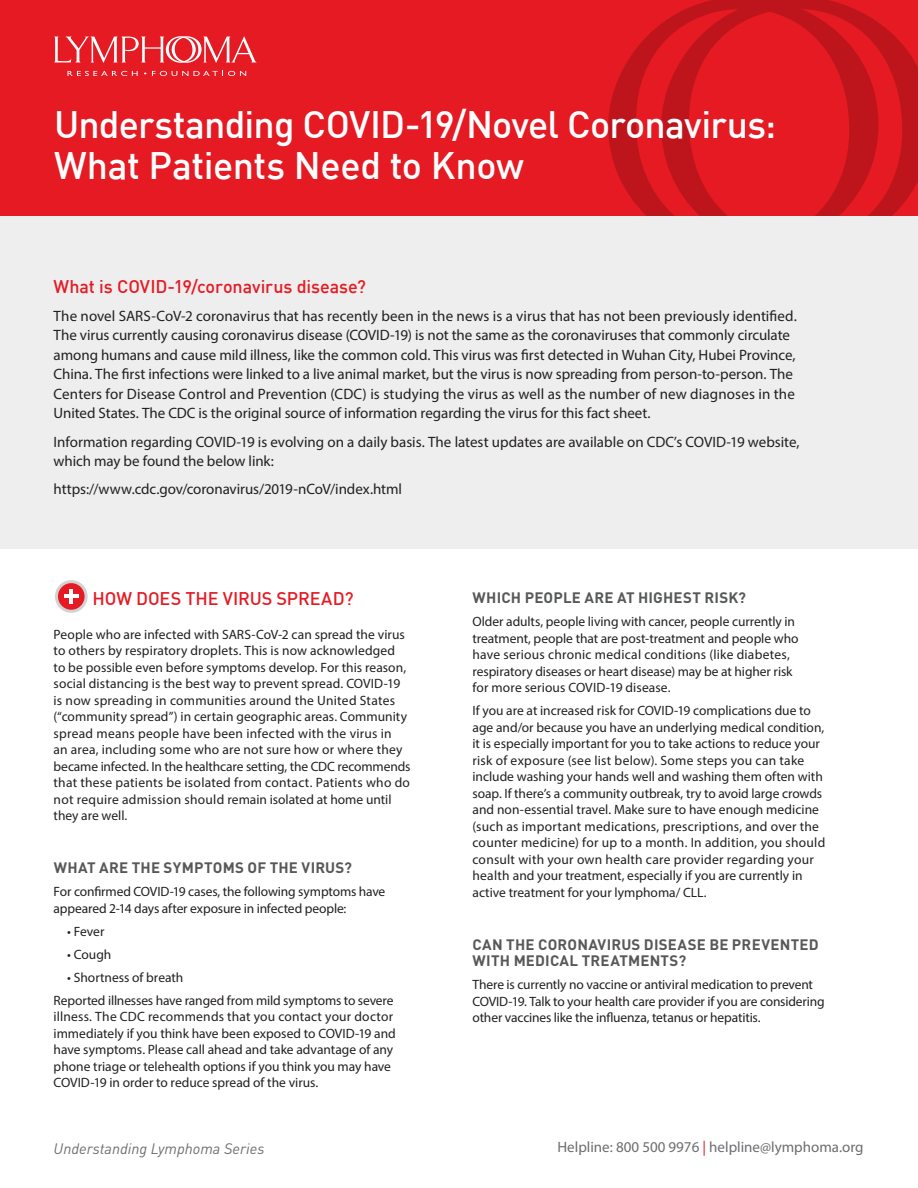
<style>
.page{position:relative;width:918px;height:1188px;background:#fff}
.page>*{position:absolute;margin:0;border:0;box-sizing:border-box;transform-origin:0 0}
.MastHead_Title{font:500 37.5px/40.5px "DIN";letter-spacing:-.02em;color:#fff}
.Intro_Copy{font:500 18px "DIN";letter-spacing:-.005em;color:#e51a23}
.A_Headline{font:500 18px "DIN";letter-spacing:-.005em;color:#e51a23}
.Intro_Copy-2{font:15px/19.5px "Myriad Pro";letter-spacing:-.005em;color:#231f20}
.B_Headline{font:700 15px/16.5px "DINOT";letter-spacing:.015em;color:#57585a}
.t1{font:15px "Myriad Pro";color:#6c6d70}
.t2{font:italic 15px "DIN";color:#6c6d70}
.Body_Copy{font:13.5px/16.5px "Myriad Pro";color:#231f20}
.s1{color:#e51a23}
</style>
<div class="page">
<div style="left:0;top:0;width:918px;height:228px;background:#e51a23"></div>
<svg style="left:608px;top:26px;width:51px;height:190px"></svg>
<svg style="left:659px;top:0;width:259px;height:216px"></svg>
<svg style="left:54px;top:36px;width:203px;height:27px"></svg>
<svg style="left:68px;top:71px;width:70px;height:5px"></svg>
<svg style="left:152px;top:71px;width:94px;height:5px"></svg>
<div style="left:0;top:216px;width:918px;height:333px;background:#eeeeef"></div>
<svg style="left:56px;top:582px;width:30px;height:29px"></svg>
<div style="left:55px;top:580px;width:33px;height:33px;border:3px solid #d1d2d4;border-radius:50%"></div>
<hr style="left:69px;top:589px;width:4px;height:15px;background:#fff">
<hr style="left:64px;top:595px;width:14px;height:3px;background:#fff">
<p class="MastHead_Title" style="left:54px;top:103px;width:724px">Understanding COVID-19/Novel Coronavirus:<br>What Patients Need to Know</p>
<p class="Intro_Copy" style="left:54px;top:275px;width:314px">What is COVID-19/coronavirus disease?</p>
<p class="Intro_Copy-2" style="left:54px;top:306px;width:745px">The novel SARS-CoV-2 coronavirus that has recently been in the news is a virus that has not been previously identified.<br>The virus currently causing coronavirus disease (COVID-19) is not the same as the coronaviruses that commonly circulate among humans and cause mild illness, like the common cold. This virus was first detected in Wuhan City, Hubei Province, China. The first infections were linked to a live animal market, but the virus is now spreading from person-to-person. The Centers for Disease Control and Prevention (CDC) is studying the virus as well as the number of new diagnoses in the United States. The CDC is the original source of information regarding the virus for this fact sheet.</p>
<p class="Intro_Copy-2" style="left:54px;top:432px;width:747px">Information regarding COVID-19 is evolving on a daily basis. The latest updates are available on CDC’s COVID-19 website, which may be found the below link:</p>
<p class="Intro_Copy-2" style="left:54px;top:479px;width:350px">https://www.cdc.gov/coronavirus/2019-nCoV/index.html</p>
<p class="A_Headline" style="left:93px;top:587px;width:263px">HOW DOES THE VIRUS SPREAD?</p>
<p class="Body_Copy" style="left:54px;top:626px;width:358px">People who are infected with SARS-CoV-2 can spread the virus to others by respiratory droplets. This is now acknowledged<br>to be possible even before symptoms develop. For this reason, social distancing is the best way to prevent spread. COVID-19 is now spreading in communities around the United States (“community spread”) in certain geographic areas. Community spread means people have been infected with the virus in<br>an area, including some who are not sure how or where they became infected. In the healthcare setting, the CDC recommends that these patients be isolated from contact. Patients who do not require admission should remain isolated at home until they are well.</p>
<p class="B_Headline" style="left:54px;top:859px;width:300px">WHAT ARE THE SYMPTOMS OF THE VIRUS?</p>
<p class="Body_Copy" style="left:54px;top:883px;width:333px">For confirmed COVID-19 cases, the following symptoms have appeared 2-14 days after exposure in infected people:</p>
<p class="Body_Copy" style="left:67px;top:923px;width:39px">• Fever</p>
<p class="Body_Copy" style="left:67px;top:946px;width:46px">• Cough</p>
<p class="Body_Copy" style="left:67px;top:969px;width:118px">• Shortness of breath</p>
<p class="Body_Copy" style="left:54px;top:992px;width:344px">Reported illnesses have ranged from mild symptoms to severe illness. The CDC recommends that you contact your doctor immediately if you think have been exposed to COVID-19 and have symptoms. Please call ahead and take advantage of any phone triage or telehealth options if you think you may have COVID-19 in order to reduce spread of the virus.</p>
<p class="t2" style="left:54px;top:1140px;width:212px">Understanding Lymphoma Series</p>
<p class="B_Headline" style="left:473px;top:589px;width:275px">WHICH PEOPLE ARE AT HIGHEST RISK?</p>
<p class="Body_Copy" style="left:472px;top:613px;width:328px">Older adults, people living with cancer, people currently in treatment, people that are post-treatment and people who have serious chronic medical conditions (like diabetes, respiratory diseases or heart disease) may be at higher risk for more serious COVID-19 disease.</p>
<p class="Body_Copy" style="left:472px;top:702px;width:354px">If you are at increased risk for COVID-19 complications due to age and/or because you have an underlying medical condition, it is especially important for you to take actions to reduce your risk of exposure (see list below). Some steps you can take include washing your hands well and washing them often with soap. If there’s a community outbreak, try to avoid large crowds and non-essential travel. Make sure to have enough medicine (such as important medications, prescriptions, and over the counter medicine) for up to a month. In addition, you should consult with your own health care provider regarding your health and your treatment, especially if you are currently in active treatment for your lymphoma/ CLL.</p>
<p class="B_Headline" style="left:473px;top:936px;width:348px">CAN THE CORONAVIRUS DISEASE BE PREVENTED<br>WITH MEDICAL TREATMENTS?</p>
<p class="Body_Copy" style="left:472px;top:976px;width:354px">There is currently no vaccine or antiviral medication to prevent<br>COVID-19. Talk to your health care provider if you are considering other vaccines like the influenza, tetanus or hepatitis.</p>
<p class="t1" style="left:558px;top:1137px;width:308px">Helpline: 800 500 9976 <span class="s1">|</span> helpline@lymphoma.org</p>
</div>
